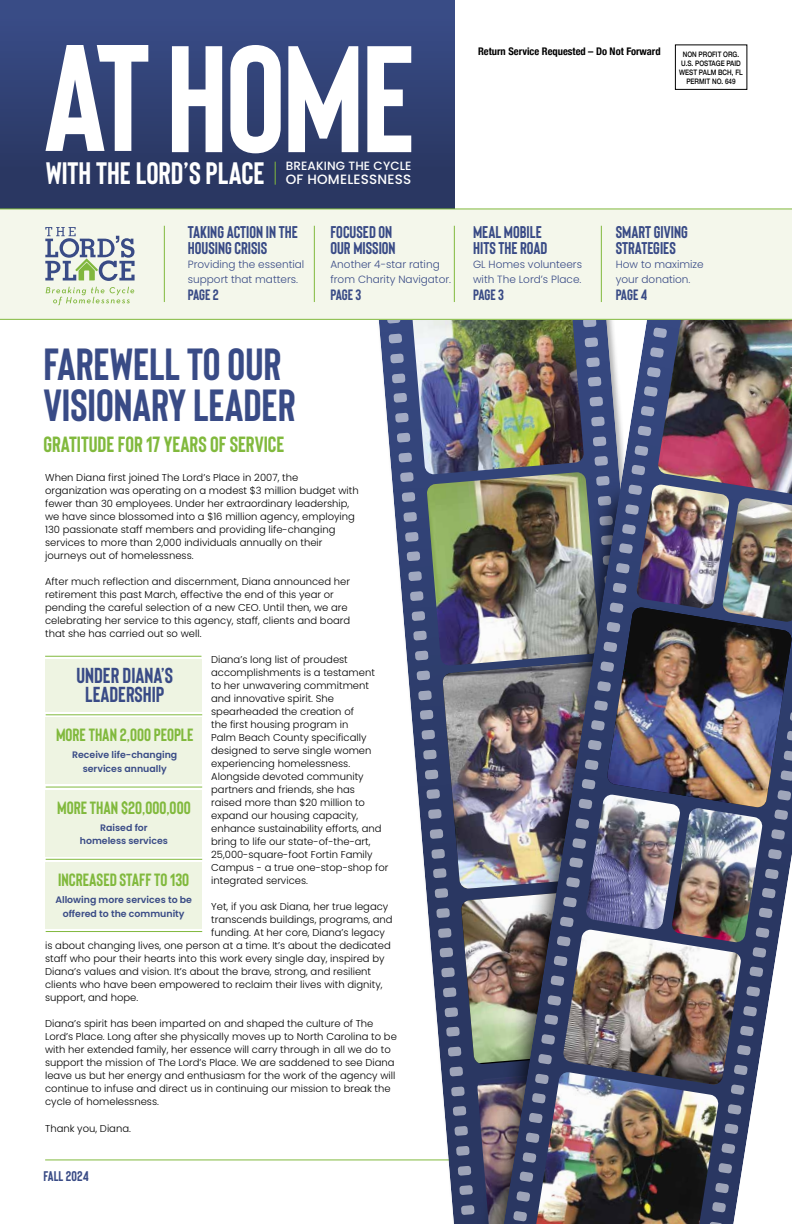
<style>
.page{position:relative;width:792px;height:1224px;background:#fff}
.page>*{position:absolute;margin:0;border:0;box-sizing:border-box;transform-origin:0 0}
.t1{font:700 45px/41px "Bison";color:#394b86}
.t2{font:700 31px "Bison";color:#fff}
.t3{font:700 22px "Bison";color:#81b93d}
.t4{font:700 21.7px/19.3px "Bison";color:#394b86;text-align:center}
.t5{font:700 17.7px "Bison";color:#81b93d}
.t6{font:700 17px/16px "Bison";color:#394b86}
.t7{font:700 15px "Bison";letter-spacing:-.005em;color:#394b86}
.t8{font:700 14px "Bison";letter-spacing:.01em;color:#394b86}
.t9{font:500 13.5px "Poppins";letter-spacing:.015em;color:#fff}
.t10{font:500 12px "Poppins";letter-spacing:.01em;color:#fff}
.t11{font:300 10.5px/15px "Poppins";color:#394b86}
.t12{font:700 condensed 10.5px "Helvetica Neue";color:#000}
.t13{font:300 10px/13px "Poppins";color:#000}
.t14{font:600 9.4px/13.6px "Poppins";color:#394b86;text-align:center}
.t15{font:500 7.5px/9px "Helvetica Neue";color:#000;text-align:center;scale:.85 1}
</style>
<div class="page">
<hr style="left:45px;top:1159px;width:459px;height:1px;background:#81b93d">
<div style="left:0;top:0;width:776px;height:210px;background:linear-gradient(to bottom,#3b4e8a,#28355d)"></div>
<div style="left:456px;top:0;width:336px;height:209px;background:#fff"></div>
<div style="left:675px;top:45px;width:72px;height:45px;border:1px solid #000"></div>
<svg style="left:275px;top:162px;width:1px;height:23px"></svg>
<svg style="left:288px;top:46px;width:70px;height:106px"></svg>
<svg style="left:367px;top:46px;width:44px;height:106px"></svg>
<svg style="left:46px;top:45px;width:102px;height:106px"></svg>
<svg style="left:172px;top:46px;width:50px;height:106px"></svg>
<svg style="left:230px;top:45px;width:51px;height:108px"></svg>
<div style="left:46px;top:718px;width:156px;height:66px;background:#eef4e2"></div>
<div style="left:46px;top:790px;width:156px;height:66px;background:#eef4e2"></div>
<div style="left:46px;top:863px;width:156px;height:66px;background:#eef4e2"></div>
<div style="left:46px;top:659px;width:156px;height:53px;background:#eef4e2"></div>
<hr style="left:45px;top:656px;width:156px;height:1px;background:#81b93d">
<hr style="left:46px;top:715px;width:156px;height:1px;background:#81b93d">
<hr style="left:46px;top:787px;width:156px;height:1px;background:#81b93d">
<hr style="left:46px;top:859px;width:156px;height:1px;background:#81b93d">
<hr style="left:46px;top:931px;width:156px;height:1px;background:#81b93d">
<img style="left:387px;top:320px;width:405px;height:904px">
<img style="left:536px;top:1072px;width:183px;height:152px">
<img style="left:658px;top:320px;width:134px;height:174px">
<div style="left:0;top:209px;width:792px;height:111px;background:#f4f7eb"></div>
<hr style="left:164px;top:226px;width:1px;height:76px;background:#81b93d">
<hr style="left:314px;top:226px;width:1px;height:76px;background:#81b93d">
<hr style="left:454px;top:226px;width:1px;height:76px;background:#81b93d">
<hr style="left:601px;top:226px;width:1px;height:76px;background:#81b93d">
<svg style="left:46px;top:287px;width:88px;height:18px"></svg>
<svg style="left:45px;top:227px;width:90px;height:54px"></svg>
<hr style="left:0;top:319px;width:792px;height:1px;background:#81b93d">
<hr style="left:0;top:208px;width:792px;height:1px;background:#81b93d">
<p class="t12" style="left:478px;top:47px;width:184px">Return Service Requested – Do Not Forward</p>
<p class="t15" style="left:679px;top:50px;width:76px">NON PROFIT ORG.<br>U.S. POSTAGE PAID<br>WEST PALM BCH, FL<br>PERMIT NO. 649</p>
<h2 class="t2" style="left:46px;top:162px;width:221px">WITH THE LORD’S PLACE</h2>
<p class="t10" style="left:286px;top:161px;width:127px">BREAKING THE CYCLE</p>
<h3 class="t9" style="left:286px;top:174px;width:127px">OF HOMELESSNESS</h3>
<h3 class="t6" style="left:188px;top:225px;width:112px">TAKING ACTION IN THE<br>HOUSING CRISIS</h3>
<p class="t11" style="left:188px;top:257px;width:118px">Providing the essential support that matters.</p>
<h3 class="t7" style="left:188px;top:289px;width:32px">PAGE 2</h3>
<h3 class="t6" style="left:330px;top:225px;width:67px">FOCUSED ON<br>OUR MISSION</h3>
<p class="t11" style="left:330px;top:257px;width:122px">Another 4-star rating from Charity Navigator.</p>
<h3 class="t7" style="left:330px;top:289px;width:32px">PAGE 3</h3>
<h1 class="t1" style="left:43px;top:345px;width:254px">FAREWELL TO OUR<br>VISIONARY LEADER</h1>
<h3 class="t3" style="left:43px;top:436px;width:243px">GRATITUDE FOR 17 YEARS OF SERVICE</h3>
<p class="t13" style="left:45px;top:471px;width:315px">When Diana first joined The Lord’s Place in 2007, the organization was operating on a modest $3 million budget with fewer than 30 employees. Under her extraordinary leadership, we have since blossomed into a $16 million agency, employing 130 passionate staff members and providing life-changing services to more than 2,000 individuals annually on their journeys out of homelessness.</p>
<p class="t13" style="left:45px;top:575px;width:307px">After much reflection and discernment, Diana announced her retirement this past March, effective the end of this year or pending the careful selection of a new CEO. Until then, we are celebrating her service to this agency, staff, clients and board that she has carried out so well.</p>
<p class="t13" style="left:211px;top:653px;width:179px">Diana’s long list of proudest accomplishments is a testament<br>to her unwavering commitment and innovative spirit. She spearheaded the creation of<br>the first housing program in<br>Palm Beach County specifically designed to serve single women experiencing homelessness.<br>Alongside devoted community partners and friends, she has<br>raised more than $20 million to expand our housing capacity, enhance sustainability efforts, and bring to life our state-of-the-art,<br>25,000-square-foot Fortin Family<br>Campus - a true one-stop-shop for integrated services.</p>
<p class="t13" style="left:211px;top:900px;width:179px">Yet, if you ask Diana, her true legacy</p>
<p class="t13" style="left:211px;top:913px;width:183px">transcends buildings, programs, and</p>
<p class="t13" style="left:211px;top:926px;width:175px">funding. At her core, Diana’s legacy</p>
<p class="t13" style="left:45px;top:939px;width:347px">is about changing lives, one person at a time. It’s about the dedicated</p>
<p class="t13" style="left:45px;top:952px;width:341px">staff who pour their hearts into this work every single day, inspired by</p>
<p class="t13" style="left:45px;top:965px;width:327px">Diana’s values and vision. It’s about the brave, strong, and resilient</p>
<p class="t13" style="left:45px;top:978px;width:339px">clients who have been empowered to reclaim their lives with dignity,</p>
<p class="t13" style="left:45px;top:991px;width:95px">support, and hope.</p>
<p class="t13" style="left:45px;top:1017px;width:353px">Diana’s spirit has been imparted on and shaped the culture of The Lord’s Place. Long after she physically moves up to North Carolina to be with her extended family, her essence will carry through in all we do to support the mission of The Lord’s Place. We are saddened to see Diana leave us but her energy and enthusiasm for the work of the agency will continue to infuse and direct us in continuing our mission to break the cycle of homelessness.</p>
<p class="t13" style="left:45px;top:1122px;width:87px">Thank you, Diana.</p>
<h3 class="t4" style="left:77px;top:666px;width:98px">UNDER DIANA’S<br>LEADERSHIP</h3>
<h3 class="t5" style="left:56px;top:728px;width:139px">MORE THAN 2,000 PEOPLE</h3>
<p class="t14" style="left:72px;top:749px;width:107px">Receive life-changing services annually</p>
<h3 class="t5" style="left:57px;top:801px;width:135px">MORE THAN $20,000,000</h3>
<p class="t14" style="left:80px;top:822px;width:90px">Raised for homeless services</p>
<h3 class="t5" style="left:58px;top:873px;width:133px">INCREASED STAFF TO 130</h3>
<p class="t14" style="left:55px;top:894px;width:138px">Allowing more services to be offered to the community</p>
<h3 class="t8" style="left:43px;top:1171px;width:47px">FALL 2024</h3>
<h3 class="t6" style="left:473px;top:225px;width:76px">MEAL MOBILE<br>HITS THE ROAD</h3>
<p class="t11" style="left:473px;top:257px;width:111px">GL Homes volunteers with The Lord’s Place.</p>
<h3 class="t7" style="left:473px;top:289px;width:32px">PAGE 3</h3>
<h3 class="t6" style="left:616px;top:225px;width:74px">SMART GIVING<br>STRATEGIES</h3>
<p class="t11" style="left:616px;top:257px;width:90px">How to maximize your donation.</p>
<h3 class="t7" style="left:616px;top:289px;width:33px">PAGE 4</h3>
</div>
